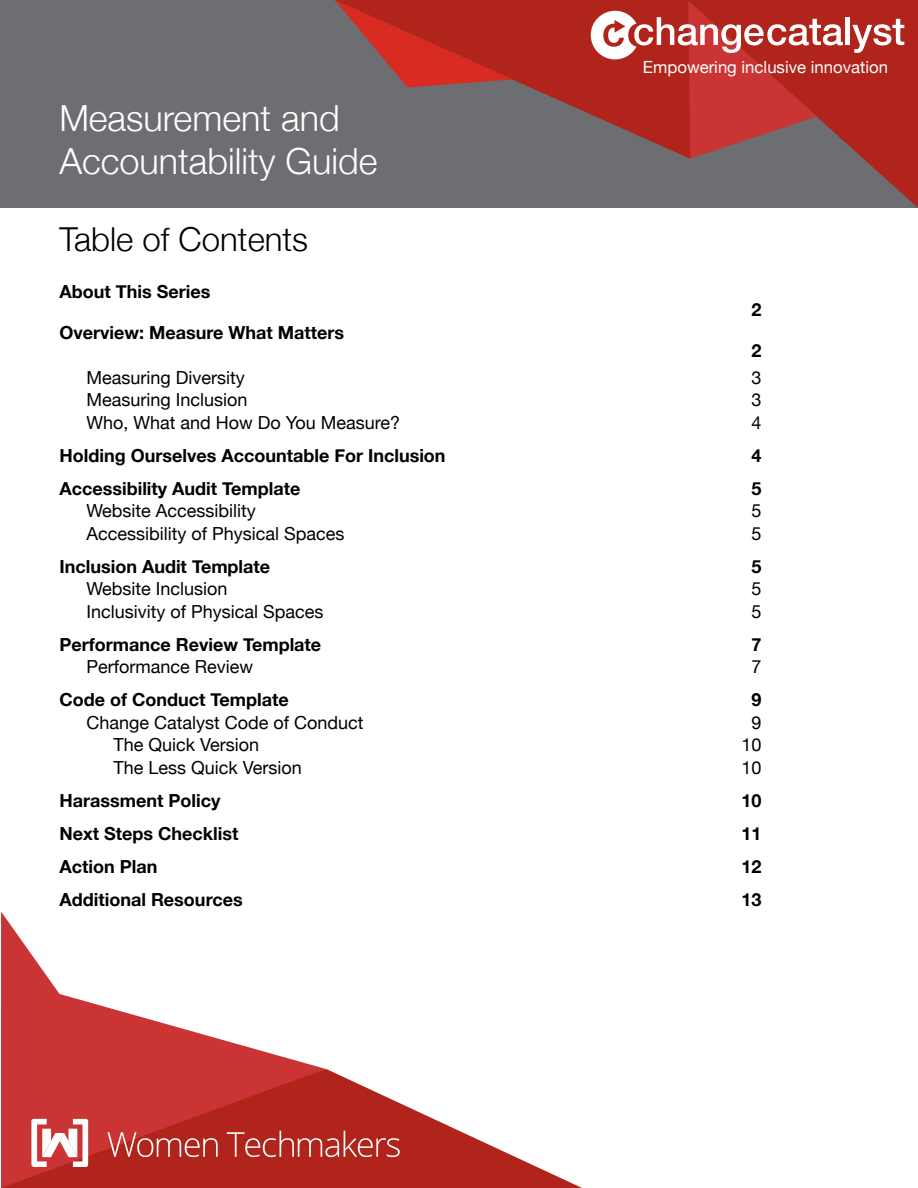
<style>
.page{position:relative;width:918px;height:1188px;background:#fff}
.page>*{position:absolute;margin:0;border:0;box-sizing:border-box;transform-origin:0 0}
.t1{font:300 36px/43.2px "Helvetica Neue";color:#fff}
.t2{font:300 33px "Helvetica Neue";color:#000}
.t3{font:700 18px "Helvetica Neue";color:#000}
.t4{font:18px "Helvetica Neue";color:#000}
.t5{font:16.8px "Helvetica Neue";color:#fff}
</style>
<div class="page">
<div style="left:0;top:0;width:918px;height:208px;background:#6d6e71"></div>
<svg style="left:843px;top:0;width:75px;height:208px;fill:#b0241c"></svg>
<svg style="left:334px;top:0;width:257px;height:115px;fill:#b0241c"></svg>
<svg style="left:335px;top:0;width:178px;height:88px"></svg>
<hr style="left:846px;top:17px;width:4px;height:28px;background:#fff">
<svg style="left:852px;top:19px;width:52px;height:34px"></svg>
<svg style="left:591px;top:0;width:252px;height:159px"></svg>
<svg style="left:400px;top:1103px;width:182px;height:85px"></svg>
<svg style="left:1px;top:912px;width:399px;height:276px"></svg>
<h1 class="t1" style="left:59px;top:94px;width:320px">Measurement and<br>Accountability Guide</h1>
<h2 class="t2" style="left:59px;top:212px;width:250px">Table of Contents</h2>
<p class="t3" style="left:59px;top:278px;width:152px">About This Series</p>
<p class="t3" style="left:59px;top:318px;width:286px">Overview: Measure What Matters</p>
<p class="t5" style="left:643px;top:55px;width:247px">Empowering inclusive innovation</p>
<p class="t3" style="left:751px;top:296px;width:12px">2</p>
<p class="t3" style="left:751px;top:336px;width:12px">2</p>
<p class="t4" style="left:86px;top:364px;width:160px">Measuring Diversity</p>
<p class="t4" style="left:751px;top:364px;width:12px">3</p>
<p class="t4" style="left:86px;top:387px;width:163px">Measuring Inclusion</p>
<p class="t4" style="left:751px;top:387px;width:12px">3</p>
<p class="t4" style="left:86px;top:409px;width:315px">Who, What and How Do You Measure?</p>
<p class="t4" style="left:751px;top:409px;width:12px">4</p>
<p class="t3" style="left:59px;top:441px;width:388px">Holding Ourselves Accountable For Inclusion</p>
<p class="t3" style="left:751px;top:441px;width:12px">4</p>
<p class="t3" style="left:59px;top:474px;width:243px">Accessibility Audit Template</p>
<p class="t3" style="left:751px;top:474px;width:12px">5</p>
<p class="t4" style="left:86px;top:498px;width:171px">Website Accessibility</p>
<p class="t4" style="left:751px;top:498px;width:12px">5</p>
<p class="t4" style="left:86px;top:520px;width:259px">Accessibility of Physical Spaces</p>
<p class="t4" style="left:751px;top:520px;width:12px">5</p>
<p class="t3" style="left:59px;top:552px;width:212px">Inclusion Audit Template</p>
<p class="t3" style="left:751px;top:552px;width:12px">5</p>
<p class="t4" style="left:86px;top:576px;width:142px">Website Inclusion</p>
<p class="t4" style="left:751px;top:576px;width:12px">5</p>
<p class="t4" style="left:86px;top:598px;width:239px">Inclusivity of Physical Spaces</p>
<p class="t4" style="left:751px;top:598px;width:12px">5</p>
<p class="t3" style="left:59px;top:630px;width:263px">Performance Review Template</p>
<p class="t3" style="left:751px;top:630px;width:12px">7</p>
<p class="t4" style="left:86px;top:654px;width:168px">Performance Review</p>
<p class="t4" style="left:751px;top:654px;width:12px">7</p>
<p class="t3" style="left:59px;top:686px;width:231px">Code of Conduct Template</p>
<p class="t3" style="left:751px;top:686px;width:12px">9</p>
<p class="t4" style="left:86px;top:709px;width:279px">Change Catalyst Code of Conduct</p>
<p class="t4" style="left:751px;top:709px;width:12px">9</p>
<p class="t4" style="left:113px;top:732px;width:147px">The Quick Version</p>
<p class="t4" style="left:741px;top:732px;width:22px">10</p>
<p class="t4" style="left:113px;top:754px;width:190px">The Less Quick Version</p>
<p class="t4" style="left:741px;top:754px;width:22px">10</p>
<p class="t3" style="left:59px;top:786px;width:162px">Harassment Policy</p>
<p class="t3" style="left:741px;top:786px;width:22px">10</p>
<p class="t3" style="left:59px;top:819px;width:180px">Next Steps Checklist</p>
<p class="t3" style="left:741px;top:819px;width:22px">11</p>
<p class="t3" style="left:59px;top:852px;width:99px">Action Plan</p>
<p class="t3" style="left:741px;top:852px;width:22px">12</p>
<p class="t3" style="left:59px;top:885px;width:185px">Additional Resources</p>
<p class="t3" style="left:741px;top:885px;width:22px">13</p>
</div>
